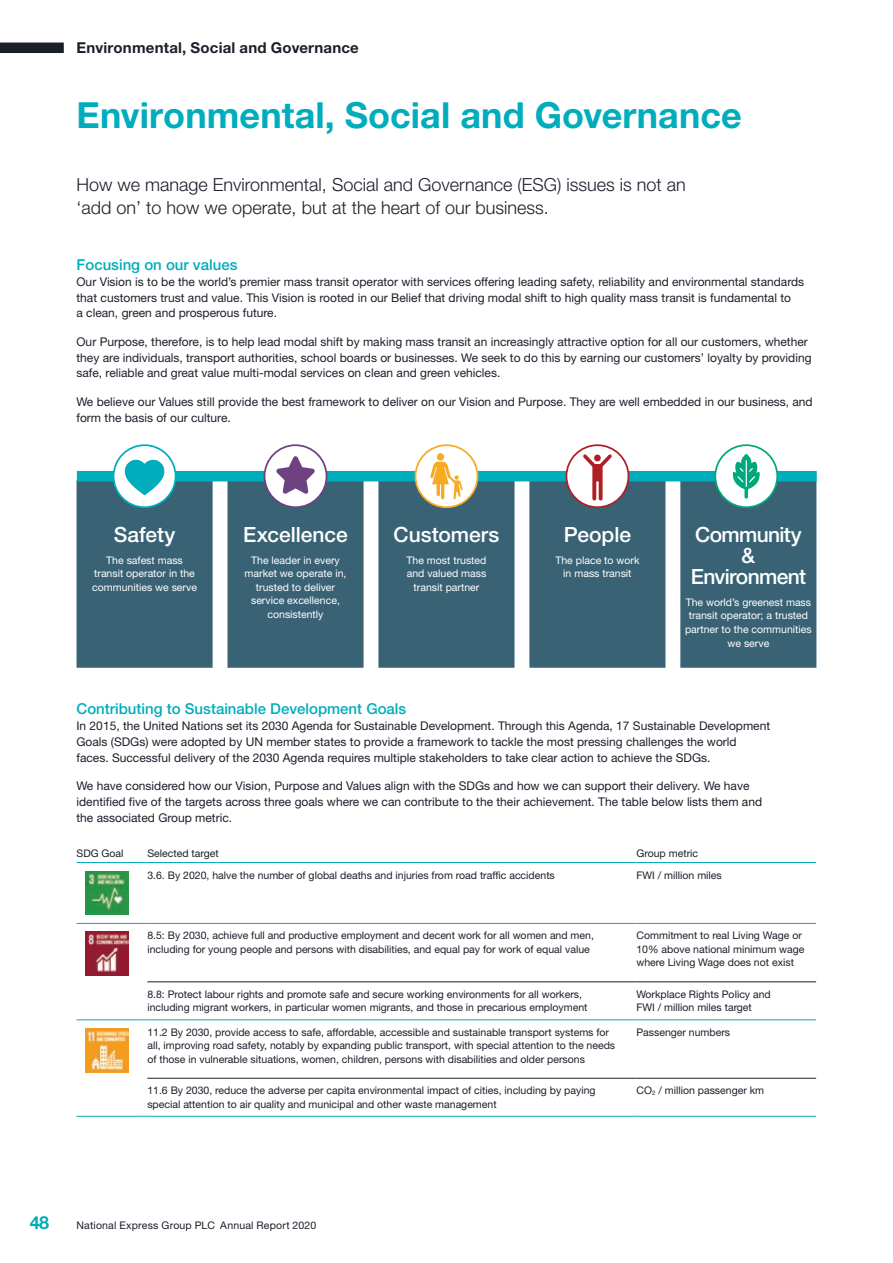
<style>
.page{position:relative;width:893px;height:1263px;background:#fff}
.page>*{position:absolute;margin:0;border:0;box-sizing:border-box;transform-origin:0 0}
.t1{font:700 36px "Helvetica Neue LT Std";letter-spacing:.005em;color:#00adbc}
.t2{font:500 21px "Helvetica Neue LT Std";letter-spacing:-.005em;color:#fff}
.t3{font:500 21px/21px "Helvetica Neue LT Std";letter-spacing:-.03em;color:#fff;text-align:center}
.t4{font:300 18px/22.5px "Helvetica Neue LT Std";color:#1b1f2a}
.t5{font:700 18px "Helvetica Neue LT Std";color:#00adbc}
.t6{font:500 15px "Helvetica Neue LT Std";color:#00adbc}
.t7{font:700 15px "Helvetica Neue LT Std";letter-spacing:.015em;color:#1b1f2a}
.t8{font:12px/15.8px "Helvetica Neue LT Std";color:#1b1f2a}
.t9{font:10.5px/13.5px "Helvetica Neue LT Std";color:#1b1f2a}
.t10{font:10.5px/13.5px "Helvetica Neue LT Std";color:#fff;text-align:center}
.t11{font:10.5px "Helvetica Neue LT Std";letter-spacing:.02em;color:#1b1f2a}
.s1{font-size:6.15px}
</style>
<div class="page">
<svg style="left:77px;top:481px;width:301px;height:187px;background:#4d7283"></svg>
<svg style="left:378px;top:481px;width:438px;height:187px;background:#476d7f"></svg>
<hr style="left:147px;top:862px;width:489px;height:1px;background:#00adbc">
<hr style="left:636px;top:862px;width:180px;height:1px;background:#00adbc">
<hr style="left:147px;top:923px;width:489px;height:1px;background:#00adbc">
<hr style="left:636px;top:923px;width:180px;height:1px;background:#00adbc">
<hr style="left:147px;top:981px;width:489px;height:1px;background:#1c1c1b">
<hr style="left:636px;top:981px;width:180px;height:1px;background:#1c1c1b">
<hr style="left:147px;top:1019px;width:489px;height:1px;background:#00adbc">
<hr style="left:636px;top:1019px;width:180px;height:1px;background:#00adbc">
<svg style="left:77px;top:862px;width:70px;height:255px"></svg>
<hr style="left:147px;top:1116px;width:489px;height:1px;background:#00adbc">
<hr style="left:636px;top:1116px;width:180px;height:1px;background:#00adbc">
<hr style="left:147px;top:1078px;width:489px;height:1px;background:#1b1f2a">
<hr style="left:636px;top:1078px;width:180px;height:1px;background:#1b1f2a">
<img style="left:85px;top:871px;width:44px;height:44px">
<img style="left:85px;top:932px;width:44px;height:44px">
<img style="left:85px;top:1028px;width:44px;height:44px">
<div style="left:77px;top:471px;width:740px;height:10px;background:#00adbc"></div>
<div style="left:715px;top:445px;width:62px;height:62px;background:#fff;border-radius:50%"></div>
<svg style="left:733px;top:454px;width:27px;height:45px"></svg>
<div style="left:714px;top:444px;width:64px;height:64px;border:2px solid #00a97b;border-radius:50%"></div>
<div style="left:415px;top:445px;width:62px;height:62px;background:#fff;border-radius:50%"></div>
<div style="left:437px;top:453px;width:7px;height:8px;background:#f7ab23;border-radius:50%"></div>
<svg style="left:430px;top:462px;width:33px;height:37px"></svg>
<div style="left:415px;top:444px;width:63px;height:64px;border:2px solid #f7ab23;border-radius:50%"></div>
<div style="left:566px;top:445px;width:62px;height:62px;background:#fff;border-radius:50%"></div>
<svg style="left:583px;top:454px;width:29px;height:46px"></svg>
<div style="left:566px;top:444px;width:63px;height:64px;border:2px solid #af1f26;border-radius:50%"></div>
<div style="left:265px;top:445px;width:62px;height:62px;background:#fff;border-radius:50%"></div>
<svg style="left:276px;top:456px;width:39px;height:38px"></svg>
<div style="left:264px;top:444px;width:63px;height:64px;border:2px solid #6e4181;border-radius:50%"></div>
<div style="left:114px;top:445px;width:62px;height:62px;background:#fff;border-radius:50%"></div>
<svg style="left:125px;top:460px;width:39px;height:35px"></svg>
<div style="left:113px;top:444px;width:63px;height:64px;border:2px solid #00adbc;border-radius:50%"></div>
<div style="left:0;top:43px;width:64px;height:10px;background:#1b1f2a"></div>
<p class="t7" style="left:77px;top:39px;width:284px">Environmental, Social and Governance</p>
<h1 class="t1" style="left:77px;top:93px;width:667px">Environmental, Social and Governance</h1>
<h3 class="t4" style="left:77px;top:173px;width:611px">How we manage Environmental, Social and Governance (ESG) issues is not an ‘add on’ to how we operate, but at the heart of our business.</h3>
<p class="t6" style="left:77px;top:256px;width:162px">Focusing on our values</p>
<p class="t8" style="left:77px;top:274px;width:729px">Our Vision is to be the world’s premier mass transit operator with services offering leading safety, reliability and environmental standards that customers trust and value. This Vision is rooted in our Belief that driving modal shift to high quality mass transit is fundamental to<br>a clean, green and prosperous future.</p>
<p class="t8" style="left:77px;top:334px;width:737px">Our Purpose, therefore, is to help lead modal shift by making mass transit an increasingly attractive option for all our customers, whether they are individuals, transport authorities, school boards or businesses. We seek to do this by earning our customers’ loyalty by providing safe, reliable and great value multi-modal services on clean and green vehicles.</p>
<p class="t8" style="left:77px;top:394px;width:738px">We believe our Values still provide the best framework to deliver on our Vision and Purpose. They are well embedded in our business, and form the basis of our culture.</p>
<h2 class="t2" style="left:114px;top:522px;width:63px">Safety</h2>
<p class="t10" style="left:92px;top:553px;width:106px">The safest mass transit operator in the communities we serve</p>
<h2 class="t2" style="left:243px;top:522px;width:106px">Excellence</h2>
<p class="t10" style="left:245px;top:553px;width:103px">The leader in every market we operate in, trusted to deliver service excellence, consistently</p>
<h2 class="t2" style="left:394px;top:522px;width:107px">Customers</h2>
<p class="t10" style="left:406px;top:553px;width:81px">The most trusted and valued mass transit partner</p>
<h2 class="t2" style="left:564px;top:522px;width:69px">People</h2>
<p class="t10" style="left:555px;top:553px;width:85px">The place to work in mass transit</p>
<h2 class="t3" style="left:691px;top:524px;width:117px">Community &amp;<br>Environment</h2>
<p class="t10" style="left:685px;top:595px;width:128px">The world’s greenest mass transit operator; a trusted partner to the communities we serve</p>
<p class="t6" style="left:77px;top:700px;width:331px">Contributing to Sustainable Development Goals</p>
<p class="t8" style="left:77px;top:718px;width:695px">In 2015, the United Nations set its 2030 Agenda for Sustainable Development. Through this Agenda, 17 Sustainable Development<br>Goals (SDGs) were adopted by UN member states to provide a framework to tackle the most pressing challenges the world faces. Successful delivery of the 2030 Agenda requires multiple stakeholders to take clear action to achieve the SDGs.</p>
<p class="t8" style="left:77px;top:778px;width:687px">We have considered how our Vision, Purpose and Values align with the SDGs and how we can support their delivery. We have identified five of the targets across three goals where we can contribute to the their achievement. The table below lists them and the associated Group metric.</p>
<p class="t9" style="left:77px;top:846px;width:49px">SDG Goal</p>
<p class="t9" style="left:147px;top:846px;width:73px">Selected target</p>
<p class="t9" style="left:636px;top:846px;width:63px">Group metric</p>
<p class="t9" style="left:147px;top:868px;width:409px">3.6. By 2020, halve the number of global deaths and injuries from road traffic accidents</p>
<p class="t9" style="left:636px;top:868px;width:87px">FWI / million miles</p>
<p class="t9" style="left:147px;top:929px;width:448px">8.5: By 2030, achieve full and productive employment and decent work for all women and men, including for young people and persons with disabilities, and equal pay for work of equal value</p>
<p class="t9" style="left:636px;top:929px;width:170px">Commitment to real Living Wage or<br>10% above national minimum wage where Living Wage does not exist</p>
<p class="t9" style="left:147px;top:987px;width:442px">8.8: Protect labour rights and promote safe and secure working environments for all workers, including migrant workers, in particular women migrants, and those in precarious employment</p>
<p class="t9" style="left:636px;top:987px;width:136px">Workplace Rights Policy and<br>FWI / million miles target</p>
<p class="t9" style="left:147px;top:1025px;width:469px">11.2 By 2030, provide access to safe, affordable, accessible and sustainable transport systems for all, improving road safety, notably by expanding public transport, with special attention to the needs of those in vulnerable situations, women, children, persons with disabilities and older persons</p>
<p class="t9" style="left:636px;top:1025px;width:95px">Passenger numbers</p>
<p class="t9" style="left:147px;top:1083px;width:450px">11.6 By 2030, reduce the adverse per capita environmental impact of cities, including by paying special attention to air quality and municipal and other waste management</p>
<p class="t9" style="left:636px;top:1083px;width:129px">CO<span class="s1">2</span> / million passenger km</p>
<h3 class="t5" style="left:30px;top:1211px;width:21px">48</h3>
<p class="t11" style="left:77px;top:1219px;width:241px">National Express Group PLC Annual Report 2020</p>
</div>
